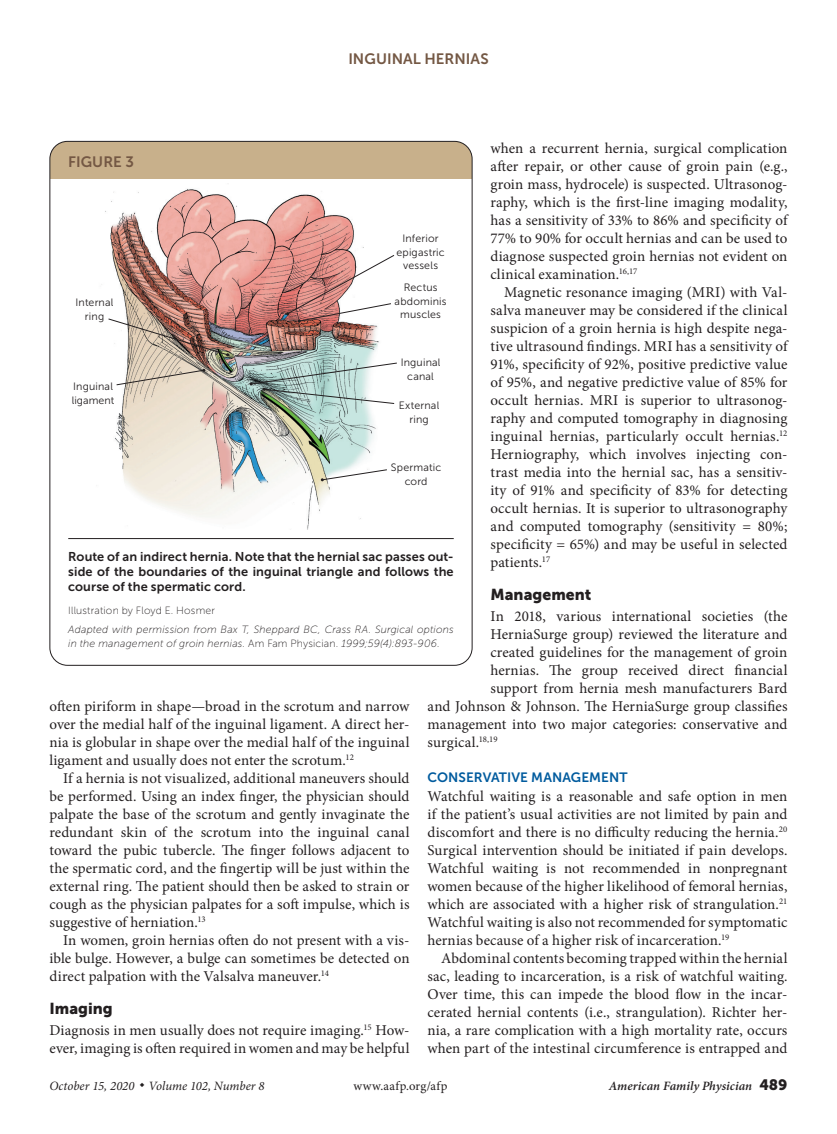
<style>
.page{position:relative;width:837px;height:1134px;background:#fff}
.page>*{position:absolute;margin:0;border:0;box-sizing:border-box;transform-origin:0 0}
.head1{font:15.75px "Museo Sans 900";letter-spacing:.005em;color:#231f20}
.body_text{font:15px/18px "Minion Pro";letter-spacing:.005em;color:#231f20;text-align:justify}
.body_noindent{font:15px/18px "Minion Pro";letter-spacing:.005em;color:#231f20;text-align:justify}
.figure{font:15px "Museo Sans 700";letter-spacing:.005em;color:#745844}
.head2{font:13.5px "Museo Sans 700";letter-spacing:.005em;color:#015b9e}
.fig_legend{font:12.75px/15px "Museo Sans 700";letter-spacing:.01em;color:#231f20;text-align:justify}
.t1{font:italic 12.75px "Minion Pro";color:#231f20}
.t2{font:italic 600 12.75px "Minion Pro";letter-spacing:.005em;color:#231f20}
.t3{font:12.75px "Minion Pro";letter-spacing:.03em;color:#231f20}
.fig_text{font:10.65px/13.6px "Museo Sans 300";letter-spacing:.015em;color:#231f20;text-align:center}
.table_fig_note{font:italic 10.5px/13.5px "Museo Sans 100";letter-spacing:.015em;color:#231f20}
.table_fig_note-2{font:10.5px "Museo Sans 100";letter-spacing:.015em;color:#231f20}
.s1{font-style:normal}
.s2{font-family:"Museo Sans 900";font-weight:400;font-style:normal;font-size:15px}
</style>
<div class="page">
<img style="left:101px;top:189px;width:278px;height:341px">
<img style="left:108px;top:318px;width:121px;height:38px">
<svg style="left:116px;top:369px;width:89px;height:17px;background:#d5caba"></svg>
<svg style="left:286px;top:254px;width:109px;height:69px"></svg>
<svg style="left:250px;top:362px;width:147px;height:42px"></svg>
<svg style="left:321px;top:469px;width:66px;height:12px"></svg>
<div style="left:50px;top:141px;width:422px;height:38px;background:#c8b08b"></div>
<hr style="left:68px;top:538px;width:386px;height:1px;background:#231f20">
<p class="figure" style="left:348px;top:50px;width:142px">INGUINAL HERNIAS</p>
<p class="body_noindent" style="left:490px;top:139px;width:299px">when a recurrent hernia, surgical complication after repair, or other cause of groin pain (e.g., groin mass, hydrocele) is suspected. Ultrasonog&shy;raphy, which is the first-line imaging modality, has a sensitivity of 33% to 86% and specificity of 77% to 90% for occult hernias and can be used to diagnose suspected groin hernias not evident on clinical examination.<sup>16,17</sup></p>
<p class="body_text" style="left:490px;top:283px;width:299px;text-indent:14px">Magnetic resonance imaging (MRI) with Val&shy;salva maneuver may be considered if the clinical suspicion of a groin hernia is high despite nega&shy;tive ultrasound findings. MRI has a sensitivity of 91%, specificity of 92%, positive predictive value of 95%, and negative predictive value of 85% for occult hernias. MRI is superior to ultrasonog&shy;raphy and computed tomography in diagnosing inguinal hernias, particularly occult hernias.<sup>12<br></sup>Herniography, which involves injecting con&shy;trast media into the hernial sac, has a sensitiv&shy;ity of 91% and specificity of 83% for detecting occult hernias. It is superior to ultrasonography and computed tomography (sensitivity = 80%; specificity = 65%) and may be useful in selected patients.<sup>17</sup></p>
<p class="head1" style="left:491px;top:586px;width:102px">Management</p>
<p class="body_noindent" style="left:491px;top:607px;width:299px">In 2018, various international societies (the</p>
<p class="body_noindent" style="left:491px;top:625px;width:299px">HerniaSurge group) reviewed the literature and</p>
<p class="body_noindent" style="left:491px;top:643px;width:298px">created guidelines for the management of groin</p>
<p class="body_noindent" style="left:491px;top:661px;width:299px">hernias. The group received direct financial</p>
<p class="body_noindent" style="left:491px;top:679px;width:299px">support from hernia mesh manufacturers Bard</p>
<p class="body_noindent" style="left:428px;top:697px;width:362px">and Johnson &amp; Johnson. The HerniaSurge group classifies</p>
<p class="body_noindent" style="left:428px;top:715px;width:361px">management into two major categories: conservative and</p>
<p class="body_noindent" style="left:428px;top:733px;width:72px">surgical.<sup>18,19</sup></p>
<p class="head2" style="left:428px;top:769px;width:202px">CONSERVATIVE MANAGEMENT</p>
<p class="body_noindent" style="left:428px;top:787px;width:362px">Watchful waiting is a reasonable and safe option in men if the patient’s usual activities are not limited by pain and discomfort and there is no difficulty reducing the hernia.<sup>20<br></sup>Surgical intervention should be initiated if pain develops.<br>Watchful waiting is not recommended in nonpregnant women because of the higher likelihood of femoral hernias, which are associated with a higher risk of strangulation.<sup>21<br></sup>Watchful waiting is also not recommended for symptomatic hernias because of a higher risk of incarceration.<sup>19</sup></p>
<p class="body_text" style="left:428px;top:949px;width:362px;text-indent:14px">Abdominal contents becoming trapped within the hernial sac, leading to incarceration, is a risk of watchful waiting.<br>Over time, this can impede the blood flow in the incar&shy;cerated hernial contents (i.e., strangulation). Richter her&shy;nia, a rare complication with a high mortality rate, occurs when part of the intestinal circumference is entrapped and</p>
<p class="figure" style="left:68px;top:153px;width:67px">FIGURE 3</p>
<p class="fig_text" style="left:396px;top:231px;width:50px">Inferior epigastric vessels</p>
<p class="fig_text" style="left:395px;top:281px;width:53px">Rectus abdominis muscles</p>
<p class="fig_text" style="left:401px;top:355px;width:41px">Inguinal canal</p>
<p class="fig_text" style="left:399px;top:398px;width:42px">External ring</p>
<p class="fig_text" style="left:391px;top:461px;width:52px">Spermatic cord</p>
<p class="fig_text" style="left:76px;top:296px;width:39px">Internal ring</p>
<p class="fig_text" style="left:72px;top:380px;width:44px;text-align:left">Inguinal ligament</p>
<p class="fig_legend" style="left:68px;top:550px;width:387px">Route of an indirect hernia. Note that the hernial sac passes out&shy;side of the boundaries of the inguinal triangle and follows the course of the spermatic cord.</p>
<p class="table_fig_note-2" style="left:68px;top:605px;width:148px">Illustration by Floyd E. Hosmer</p>
<p class="table_fig_note" style="left:68px;top:623px;width:387px">Adapted with permission from Bax T, Sheppard BC, Crass RA. Surgical options in the management of groin hernias. <span class="s1">Am Fam Physician.</span> 1999;59(4):893-906.</p>
<p class="body_noindent" style="left:50px;top:697px;width:362px">often piriform in shape—broad in the scrotum and narrow over the medial half of the inguinal ligament. A direct her&shy;nia is globular in shape over the medial half of the inguinal ligament and usually does not enter the scrotum.<sup>12</sup></p>
<p class="body_text" style="left:50px;top:769px;width:362px;text-indent:14px">If a hernia is not visualized, additional maneuvers should be performed. Using an index finger, the physician should palpate the base of the scrotum and gently invaginate the redundant skin of the scrotum into the inguinal canal toward the pubic tubercle. The finger follows adjacent to the spermatic cord, and the fingertip will be just within the external ring. The patient should then be asked to strain or cough as the physician palpates for a soft impulse, which is suggestive of herniation.<sup>13</sup></p>
<p class="body_text" style="left:50px;top:931px;width:362px;text-indent:14px">In women, groin hernias often do not present with a vis&shy;ible bulge. However, a bulge can sometimes be detected on direct palpation with the Valsalva maneuver.<sup>14</sup></p>
<p class="head1" style="left:50px;top:1000px;width:65px">Imaging</p>
<p class="body_noindent" style="left:50px;top:1021px;width:362px">Diagnosis in men usually does not require imaging.<sup>15</sup> How&shy;ever, imaging is often required in women and may be helpful</p>
<p class="t1" style="left:50px;top:1078px;width:217px">October 15, 2020 ◆ Volume 102, Number 8</p>
<p class="t3" style="left:353px;top:1078px;width:96px">www.aafp.org/afp</p>
<p class="t2" style="left:609px;top:1077px;width:180px">American Family Physician <span class="s2">489</span></p>
</div>
